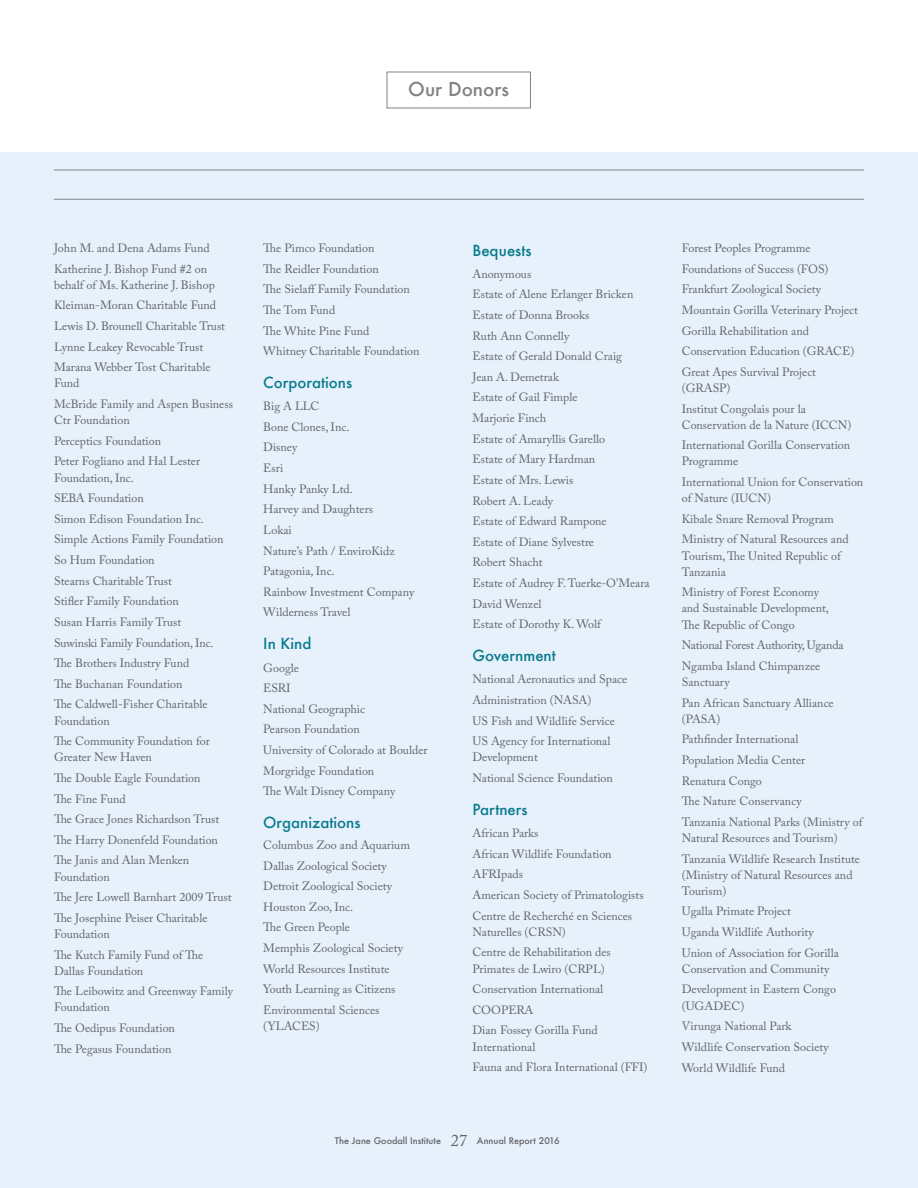
<style>
.page{position:relative;width:918px;height:1188px;background:#fff}
.page>*{position:absolute;margin:0;border:0;box-sizing:border-box;transform-origin:0 0}
.t1{font:500 18.75px "Futura";color:#808285}
.t2{font:16.5px "Adobe Caslon Pro";color:#636466}
.t3{font:500 15px "Futura";color:#087a8e}
.t4{font:12px/20.7px "Adobe Caslon Pro";color:#636466}
.t5{font:500 9px "Futura";color:#636466}
</style>
<div class="page">
<div style="left:0;top:152px;width:918px;height:1036px;background:#e6f1fb"></div>
<hr style="left:54px;top:199px;width:810px;height:1px;background:#808285">
<hr style="left:54px;top:170px;width:810px;height:1px;background:#808285">
<h1 class="t1" style="left:408px;top:76px;width:102px">Our Donors</h1>
<p class="t4" style="left:54px;top:237px;width:157px">John M. and Dena Adams Fund<br>Katherine J. Bishop Fund #2 on</p>
<p class="t4" style="left:54px;top:274px;width:173px">behalf of Ms. Katherine J. Bishop<br>Kleiman-Moran Charitable Fund<br>Lewis D. Brounell Charitable Trust<br>Lynne Leakey Revocable Trust<br>Marana Webber Tost Charitable</p>
<p class="t4" style="left:54px;top:373px;width:180px">Fund<br>McBride Family and Aspen Business</p>
<p class="t4" style="left:54px;top:410px;width:148px">Ctr Foundation<br>Perceptics Foundation<br>Peter Fogliano and Hal Lester</p>
<p class="t4" style="left:54px;top:467px;width:171px">Foundation, Inc.<br>SEBA Foundation<br>Simon Edison Foundation Inc.<br>Simple Actions Family Foundation<br>So Hum Foundation<br>Stearns Charitable Trust<br>Stifler Family Foundation<br>Susan Harris Family Trust<br>Suwinski Family Foundation, Inc.<br>The Brothers Industry Fund<br>The Buchanan Foundation<br>The Caldwell-Fisher Charitable</p>
<p class="t4" style="left:54px;top:710px;width:157px">Foundation<br>The Community Foundation for</p>
<p class="t4" style="left:54px;top:747px;width:167px">Greater New Haven<br>The Double Eagle Foundation<br>The Fine Fund<br>The Grace Jones Richardson Trust<br>The Harry Donenfeld Foundation<br>The Janis and Alan Menken</p>
<p class="t4" style="left:54px;top:866px;width:179px">Foundation<br>The Jere Lowell Barnhart 2009 Trust<br>The Josephine Peiser Charitable</p>
<p class="t4" style="left:54px;top:923px;width:151px">Foundation<br>The Kutch Family Fund of The</p>
<p class="t4" style="left:54px;top:960px;width:181px">Dallas Foundation<br>The Leibowitz and Greenway Family</p>
<p class="t4" style="left:54px;top:997px;width:122px">Foundation<br>The Oedipus Foundation<br>The Pegasus Foundation</p>
<p class="t4" style="left:263px;top:238px;width:158px">The Pimco Foundation<br>The Reidler Foundation<br>The Sielaff Family Foundation<br>The Tom Fund<br>The White Pine Fund<br>Whitney Charitable Foundation</p>
<p class="t3" style="left:263px;top:372px;width:91px">Corporations</p>
<p class="t4" style="left:263px;top:396px;width:152px">Big A LLC<br>Bone Clones, Inc.<br>Disney<br>Esri<br>Hanky Panky Ltd.<br>Harvey and Daughters<br>Lokai<br>Nature’s Path / EnviroKidz<br>Patagonia, Inc.<br>Rainbow Investment Company<br>Wilderness Travel</p>
<p class="t3" style="left:263px;top:634px;width:50px">In Kind</p>
<p class="t4" style="left:263px;top:657px;width:166px">Google<br>ESRI<br>National Geographic<br>Pearson Foundation<br>University of Colorado at Boulder<br>Morgridge Foundation<br>The Walt Disney Company</p>
<p class="t3" style="left:263px;top:812px;width:99px">Organizations</p>
<p class="t4" style="left:263px;top:834px;width:148px">Columbus Zoo and Aquarium<br>Dallas Zoological Society<br>Detroit Zoological Society<br>Houston Zoo, Inc.<br>The Green People<br>Memphis Zoological Society<br>World Resources Institute<br>Youth Learning as Citizens<br>Environmental Sciences</p>
<p class="t4" style="left:263px;top:1016px;width:58px">(YLACES)</p>
<p class="t3" style="left:472px;top:240px;width:61px">Bequests</p>
<p class="t4" style="left:472px;top:263px;width:179px">Anonymous<br>Estate of Alene Erlanger Bricken<br>Estate of Donna Brooks<br>Ruth Ann Connelly<br>Estate of Gerald Donald Craig<br>Jean A. Demetrak<br>Estate of Gail Fimple<br>Marjorie Finch<br>Estate of Amaryllis Garello<br>Estate of Mary Hardman<br>Estate of Mrs. Lewis<br>Robert A. Leady<br>Estate of Edward Rampone<br>Estate of Diane Sylvestre<br>Robert Shacht<br>Estate of Audrey F. Tuerke-O’Meara<br>David Wenzel<br>Estate of Dorothy K. Wolf</p>
<p class="t3" style="left:472px;top:645px;width:85px">Government</p>
<p class="t4" style="left:472px;top:669px;width:156px">National Aeronautics and Space<br>Administration (NASA)<br>US Fish and Wildlife Service<br>US Agency for International</p>
<p class="t4" style="left:472px;top:747px;width:142px">Development<br>National Science Foundation</p>
<p class="t3" style="left:472px;top:799px;width:57px">Partners</p>
<p class="t4" style="left:472px;top:823px;width:173px">African Parks<br>African Wildlife Foundation<br>AFRIpads<br>American Society of Primatologists<br>Centre de Recherché en Sciences</p>
<p class="t4" style="left:472px;top:921px;width:140px">Naturelles (CRSN)<br>Centre de Rehabilitation des</p>
<p class="t4" style="left:472px;top:958px;width:134px">Primates de Lwiro (CRPL)<br>Conservation International<br>COOPERA<br>Dian Fossey Gorilla Fund</p>
<p class="t4" style="left:472px;top:1036px;width:177px">International<br>Fauna and Flora International (FFI)</p>
<h2 class="t2" style="left:451px;top:1131px;width:18px">27</h2>
<p class="t5" style="left:335px;top:1134px;width:108px">The Jane Goodall Institute</p>
<p class="t5" style="left:477px;top:1134px;width:84px">Annual Report 2016</p>
<p class="t4" style="left:682px;top:238px;width:178px">Forest Peoples Programme<br>Foundations of Success (FOS)<br>Frankfurt Zoological Society<br>Mountain Gorilla Veterinary Project<br>Gorilla Rehabilitation and<br>Conservation Education (GRACE)<br>Great Apes Survival Project</p>
<p class="t4" style="left:682px;top:377px;width:126px">(GRASP)<br>Institut Congolais pour la</p>
<p class="t4" style="left:682px;top:414px;width:171px">Conservation de la Nature (ICCN)<br>International Gorilla Conservation</p>
<p class="t4" style="left:682px;top:451px;width:183px">Programme<br>International Union for Conservation</p>
<p class="t4" style="left:682px;top:488px;width:168px">of Nature (IUCN)<br>Kibale Snare Removal Program<br>Ministry of Natural Resources and</p>
<p class="t4" style="left:682px;top:547px;width:161px;line-height:16.2px">Tourism, The United Republic of<br>Tanzania</p>
<p class="t4" style="left:682px;top:584px;width:149px;line-height:16.2px">Ministry of Forest Economy and Sustainable Development,<br>The Republic of Congo</p>
<p class="t4" style="left:682px;top:635px;width:163px">National Forest Authority, Uganda<br>Ngamba Island Chimpanzee</p>
<p class="t4" style="left:682px;top:671px;width:154px">Sanctuary<br>Pan African Sanctuary Alliance</p>
<p class="t4" style="left:682px;top:708px;width:182px">(PASA)<br>Pathfinder International<br>Population Media Center<br>Renatura Congo<br>The Nature Conservancy<br>Tanzania National Parks (Ministry of</p>
<p class="t4" style="left:682px;top:827px;width:180px">Natural Resources and Tourism)<br>Tanzania Wildlife Research Institute</p>
<p class="t4" style="left:682px;top:866px;width:172px;line-height:16.2px">(Ministry of Natural Resources and<br>Tourism)</p>
<p class="t4" style="left:682px;top:901px;width:159px">Ugalla Primate Project<br>Uganda Wildlife Authority<br>Union of Association for Gorilla</p>
<p class="t4" style="left:682px;top:958px;width:156px">Conservation and Community<br>Development in Eastern Congo</p>
<p class="t4" style="left:682px;top:995px;width:148px">(UGADEC)<br>Virunga National Park<br>Wildlife Conservation Society<br>World Wildlife Fund</p>
</div>
